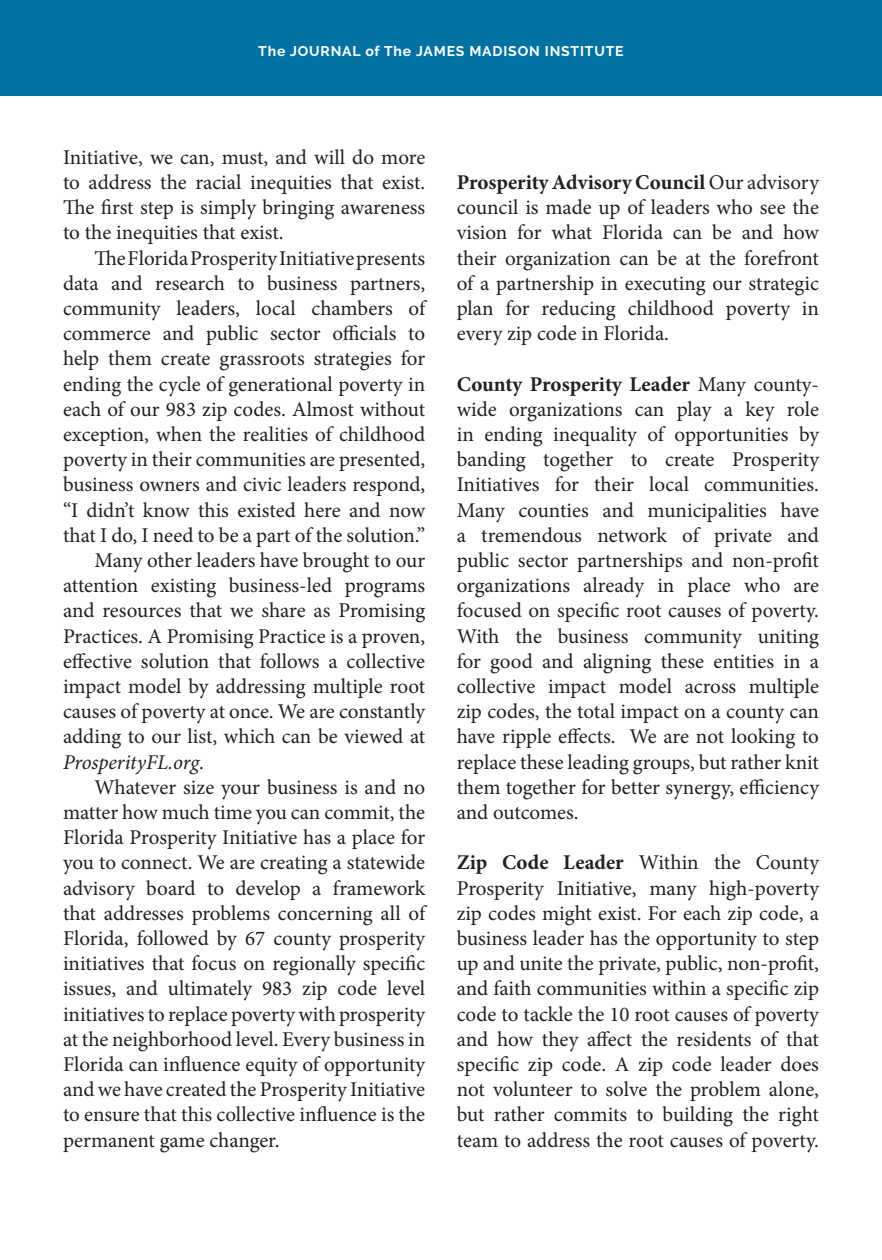
<style>
.page{position:relative;width:882px;height:1260px;background:#fff}
.page>*{position:absolute;margin:0;border:0;box-sizing:border-box;transform-origin:0 0}
.t1{font:21px/25.2px "Minion Pro";color:#231f20;text-align:justify}
.t2{font:italic 21px "Minion Pro";letter-spacing:-.005em;color:#231f20}
.t3{font:700 14px "Raleway";letter-spacing:.06em;color:#fff}
.s1{font-style:normal}
.s2{font-weight:700}
</style>
<div class="page">
<div style="left:0;top:0;width:882px;height:96px;background:#0072a2"></div>
<p class="t3" style="left:258px;top:43px;width:367px">The JOURNAL of The JAMES MADISON INSTITUTE</p>
<p class="t1" style="left:63px;top:145px;width:364px">Initiative, we can, must, and will do more to address the racial inequities that exist.<br>The first step is simply bringing awareness to the inequities that exist.</p>
<p class="t1" style="left:94px;top:245px;width:332px">The Florida Prosperity Initiative presents</p>
<p class="t1" style="left:63px;top:271px;width:364px">data and research to business partners,</p>
<p class="t1" style="left:63px;top:296px;width:364px">community leaders, local chambers of</p>
<p class="t1" style="left:63px;top:321px;width:364px">commerce and public sector officials to</p>
<p class="t1" style="left:63px;top:346px;width:364px">help them create grassroots strategies for</p>
<p class="t1" style="left:63px;top:371px;width:364px">ending the cycle of generational poverty in</p>
<p class="t1" style="left:63px;top:397px;width:364px">each of our 983 zip codes. Almost without</p>
<p class="t1" style="left:63px;top:422px;width:364px">exception, when the realities of childhood</p>
<p class="t1" style="left:63px;top:447px;width:364px">poverty in their communities are presented,</p>
<p class="t1" style="left:63px;top:472px;width:364px">business owners and civic leaders respond,</p>
<p class="t1" style="left:63px;top:497px;width:364px">“I didn’t know this existed here and now</p>
<p class="t1" style="left:63px;top:523px;width:364px">that I do, I need to be a part of the solution.”</p>
<p class="t1" style="left:94px;top:548px;width:332px">Many other leaders have brought to our</p>
<p class="t1" style="left:63px;top:573px;width:364px">attention existing business-led programs</p>
<p class="t1" style="left:63px;top:598px;width:364px">and resources that we share as Promising</p>
<p class="t1" style="left:63px;top:623px;width:364px">Practices. A Promising Practice is a proven,</p>
<p class="t1" style="left:63px;top:649px;width:364px">effective solution that follows a collective</p>
<p class="t1" style="left:63px;top:674px;width:364px">impact model by addressing multiple root</p>
<p class="t1" style="left:63px;top:699px;width:364px">causes of poverty at once. We are constantly</p>
<p class="t1" style="left:63px;top:724px;width:364px">adding to our list, which can be viewed at</p>
<p class="t2" style="left:63px;top:749px;width:143px">ProsperityFL.org<span class="s1">.</span></p>
<p class="t1" style="left:94px;top:775px;width:332px">Whatever size your business is and no</p>
<p class="t1" style="left:63px;top:800px;width:364px">matter how much time you can commit, the</p>
<p class="t1" style="left:63px;top:825px;width:364px">Florida Prosperity Initiative has a place for</p>
<p class="t1" style="left:63px;top:850px;width:364px">you to connect. We are creating a statewide</p>
<p class="t1" style="left:63px;top:875px;width:364px">advisory board to develop a framework</p>
<p class="t1" style="left:63px;top:901px;width:364px">that addresses problems concerning all of</p>
<p class="t1" style="left:63px;top:926px;width:364px">Florida, followed by 67 county prosperity</p>
<p class="t1" style="left:63px;top:951px;width:364px">initiatives that focus on regionally specific</p>
<p class="t1" style="left:63px;top:976px;width:364px">issues, and ultimately 983 zip code level</p>
<p class="t1" style="left:63px;top:1001px;width:364px">initiatives to replace poverty with prosperity</p>
<p class="t1" style="left:63px;top:1027px;width:364px">at the neighborhood level. Every business in</p>
<p class="t1" style="left:63px;top:1052px;width:364px">Florida can influence equity of opportunity</p>
<p class="t1" style="left:63px;top:1077px;width:364px">and we have created the Prosperity Initiative</p>
<p class="t1" style="left:63px;top:1102px;width:364px">to ensure that this collective influence is the</p>
<p class="t1" style="left:63px;top:1127px;width:218px">permanent game changer.</p>
<p class="t1" style="left:457px;top:170px;width:364px"><span class="s2">Prosperity Advisory Council</span> Our advisory council is made up of leaders who see the vision for what Florida can be and how their organization can be at the forefront of a partnership in executing our strategic plan for reducing childhood poverty in every zip code in Florida.</p>
<p class="t1" style="left:457px;top:371px;width:364px"><span class="s2">County Prosperity Leader</span> Many county&shy;wide organizations can play a key role in ending inequality of opportunities by banding together to create Prosperity Initiatives for their local communities.<br>Many counties and municipalities have a tremendous network of private and public sector partnerships and non-profit organizations already in place who are focused on specific root causes of poverty.<br>With the business community uniting for good and aligning these entities in a collective impact model across multiple zip codes, the total impact on a county can have ripple effects. We are not looking to replace these leading groups, but rather knit them together for better synergy, efficiency and outcomes.</p>
<p class="t1" style="left:457px;top:850px;width:364px"><span class="s2">Zip Code Leader</span> Within the County Prosperity Initiative, many high-poverty zip codes might exist. For each zip code, a business leader has the opportunity to step up and unite the private, public, non-profit, and faith communities within a specific zip code to tackle the 10 root causes of poverty and how they affect the residents of that specific zip code. A zip code leader does not volunteer to solve the problem alone, but rather commits to building the right team to address the root causes of poverty.</p>
</div>
